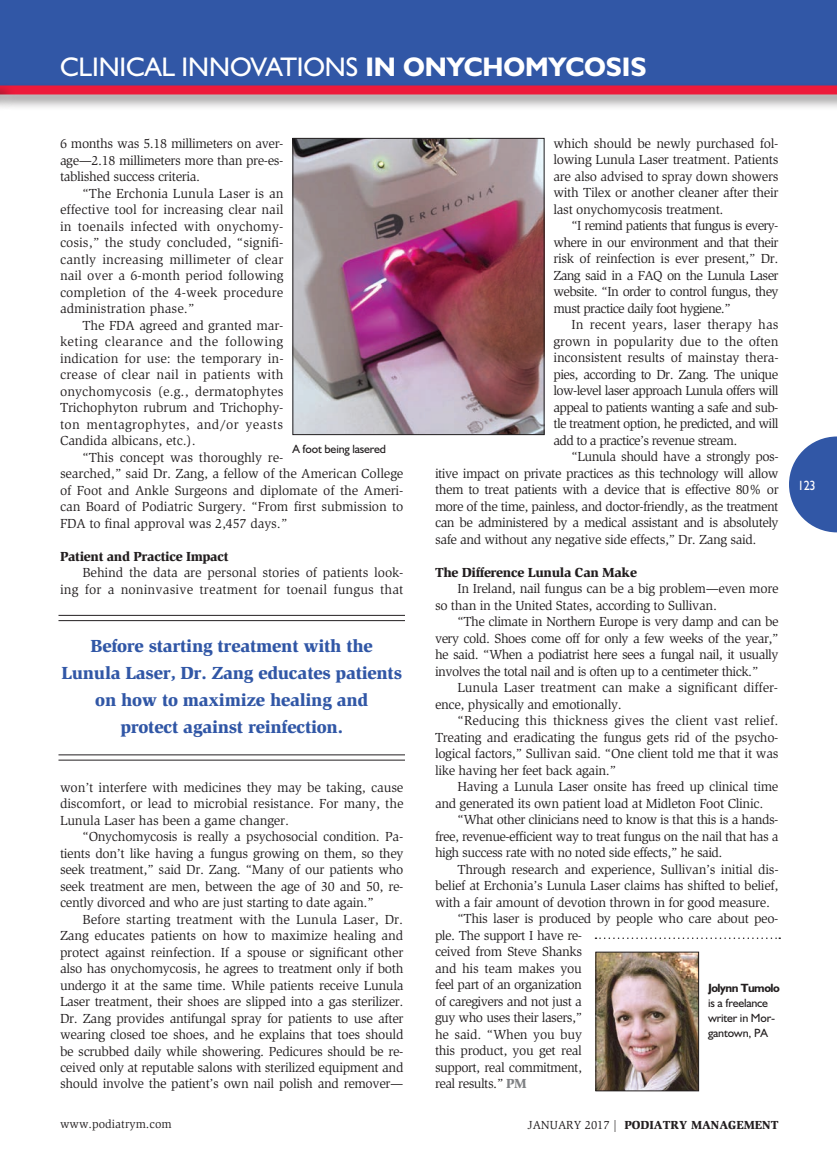
<style>
.page{position:relative;width:837px;height:1161px;background:#fff}
.page>*{position:absolute;margin:0;border:0;box-sizing:border-box;transform-origin:0 0}
.t1{font:27px "Humanist 521 BT";letter-spacing:-.005em;color:#fff}
.t2{font:900 18px/27px "Slimbach";letter-spacing:-.015em;color:#3157a6;text-align:center}
.t3{font:13.5px/16.5px "Slimbach";letter-spacing:-.025em;color:#231f20;text-align:justify}
.t4{font:13.5px/16.5px "Slimbach";letter-spacing:.01em;color:#231f20;text-align:right}
.t5{font:900 13.5px "Slimbach";letter-spacing:-.025em;color:#231f20}
.t6{font:13.5px "Humanist 521 BT";color:#fff;scale:.9 1}
.t7{font:12px/15px "Humanist 521 BT";letter-spacing:-.015em;color:#231f20}
.t8{font:900 12px "Slimbach";color:#231f20}
.t9{font:12px "Slimbach";color:#231f20}
.t10{font:700 12px "Humanist 521 BT";letter-spacing:-.04em;color:#231f20}
.s1{font-weight:700}
.s2{font-weight:900;color:#808285}
.s3{font-weight:400}
</style>
<div class="page">
<svg style="left:789px;top:436px;width:48px;height:96px"></svg>
<div style="left:0;top:0;width:837px;height:88px;background:#3157a6"></div>
<div style="left:0;top:82px;width:837px;height:29px;background:#231f20;opacity:.5"></div>
<div style="left:0;top:86px;width:837px;height:8px;background:#ed1a3a"></div>
<svg style="left:596px;top:938px;width:184px;height:1px"></svg>
<img style="left:598px;top:954px;width:99px;height:135px">
<div style="left:596px;top:952px;width:103px;height:139px;border:1px solid #231f20"></div>
<div style="left:0;top:82px;width:16px;height:29px;background:#231f20;opacity:.5"></div>
<img style="left:294px;top:140px;width:249px;height:293px">
<div style="left:292px;top:138px;width:253px;height:297px;border:1px solid #231f20"></div>
<hr style="left:58px;top:615px;width:347px;height:1px;background:#231f20">
<hr style="left:58px;top:620px;width:347px;height:1px;background:#231f20">
<hr style="left:58px;top:754px;width:347px;height:1px;background:#231f20">
<hr style="left:58px;top:760px;width:347px;height:1px;background:#231f20">
<h1 class="t1" style="left:60px;top:50px;width:588px">CLINICAL INNOVATIONS <span class="s1">IN ONYCHOMYCOSIS</span></h1>
<p class="t3" style="left:60px;top:135px;width:225px">6 months was 5.18 millimeters on aver&shy;age—2.18 millimeters more than pre-es&shy;tablished success criteria.</p>
<p class="t3" style="left:60px;top:185px;width:225px;text-indent:23px">“The Erchonia Lunula Laser is an effective tool for increasing clear nail in toenails infected with onychomy&shy;cosis,” the study concluded, “signifi&shy;cantly increasing millimeter of clear nail over a 6-month period following completion of the 4-week procedure administration phase.”</p>
<p class="t3" style="left:60px;top:317px;width:225px;text-indent:23px">The FDA agreed and granted mar&shy;keting clearance and the following indication for use: the temporary in&shy;crease of clear nail in patients with onychomycosis (e.g., dermatophytes Trichophyton rubrum and Trichophy&shy;ton mentagrophytes, and/or yeasts Candida albicans, etc.).</p>
<p class="t3" style="left:60px;top:449px;width:345px;text-align:left;text-indent:23px">“This concept was thoroughly re-<br>searched,” said Dr. Zang, a fellow of the American College of Foot and Ankle Surgeons and diplomate of the Ameri&shy;can Board of Podiatric Surgery. “From first submission to FDA to final approval was 2,457 days.”</p>
<p class="t5" style="left:60px;top:548px;width:170px">Patient and Practice Impact</p>
<p class="t4" style="left:60px;top:564px;width:345px">Behind the data are personal stories of patients look-<br>ing for a noninvasive treatment for toenail fungus that</p>
<p class="t7" style="left:292px;top:441px;width:95px">A foot being lasered</p>
<h2 class="t2" style="left:61px;top:632px;width:342px">Before starting treatment with the Lunula Laser, Dr. Zang educates patients on how to maximize healing and<br>protect against reinfection.</h2>
<p class="t3" style="left:60px;top:779px;width:345px">won’t interfere with medicines they may be taking, cause discomfort, or lead to microbial resistance. For many, the Lunula Laser has been a game changer.</p>
<p class="t3" style="left:60px;top:828px;width:345px;text-indent:23px">“Onychomycosis is really a psychosocial condition. Pa&shy;tients don’t like having a fungus growing on them, so they seek treatment,” said Dr. Zang. “Many of our patients who seek treatment are men, between the age of 30 and 50, re&shy;cently divorced and who are just starting to date again.”</p>
<p class="t3" style="left:60px;top:911px;width:345px;text-indent:23px">Before starting treatment with the Lunula Laser, Dr.<br>Zang educates patients on how to maximize healing and protect against reinfection. If a spouse or significant other also has onychomycosis, he agrees to treatment only if both undergo it at the same time. While patients receive Lunula Laser treatment, their shoes are slipped into a gas sterilizer.<br>Dr. Zang provides antifungal spray for patients to use after wearing closed toe shoes, and he explains that toes should be scrubbed daily while showering. Pedicures should be re&shy;ceived only at reputable salons with sterilized equipment and should involve the patient’s own nail polish and remover—</p>
<p class="t3" style="left:554px;top:135px;width:226px">which should be newly purchased fol&shy;lowing Lunula Laser treatment. Patients are also advised to spray down showers with Tilex or another cleaner after their last onychomycosis treatment.</p>
<p class="t3" style="left:554px;top:218px;width:227px;text-indent:18px">“I remind patients that fungus is every&shy;where in our environment and that their risk of reinfection is ever present,” Dr.<br>Zang said in a FAQ on the Lunula Laser website. “In order to control fungus, they must practice daily foot hygiene.”</p>
<p class="t3" style="left:554px;top:317px;width:227px;text-indent:18px">In recent years, laser therapy has grown in popularity due to the often inconsistent results of mainstay thera&shy;pies, according to Dr. Zang. The unique low-level laser approach Lunula offers will appeal to patients wanting a safe and sub&shy;tle treatment option, he predicted, and will add to a practice’s revenue stream.</p>
<p class="t3" style="left:435px;top:449px;width:345px;text-indent:136px">“Lunula should have a strongly pos&shy;itive impact on private practices as this technology will allow them to treat patients with a device that is effective 80% or more of the time, painless, and doctor-friendly, as the treatment can be administered by a medical assistant and is absolutely safe and without any negative side effects,” Dr. Zang said.</p>
<p class="t5" style="left:435px;top:564px;width:204px">The Difference Lunula Can Make</p>
<p class="t3" style="left:435px;top:581px;width:345px;text-indent:23px">In Ireland, nail fungus can be a big problem—even more so than in the United States, according to Sullivan.</p>
<p class="t3" style="left:435px;top:614px;width:345px;text-indent:23px">“The climate in Northern Europe is very damp and can be very cold. Shoes come off for only a few weeks of the year,” he said. “When a podiatrist here sees a fungal nail, it usually involves the total nail and is often up to a centimeter thick.”</p>
<p class="t3" style="left:435px;top:680px;width:345px;text-indent:23px">Lunula Laser treatment can make a significant differ&shy;ence, physically and emotionally.</p>
<p class="t3" style="left:435px;top:713px;width:345px;text-indent:23px">“Reducing this thickness gives the client vast relief.<br>Treating and eradicating the fungus gets rid of the psycho&shy;logical factors,” Sullivan said. “One client told me that it was like having her feet back again.”</p>
<p class="t3" style="left:435px;top:779px;width:345px;text-indent:23px">Having a Lunula Laser onsite has freed up clinical time and generated its own patient load at Midleton Foot Clinic.</p>
<p class="t3" style="left:435px;top:812px;width:345px;text-indent:23px">“What other clinicians need to know is that this is a hands&shy;free, revenue-efficient way to treat fungus on the nail that has a high success rate with no noted side effects,” he said.</p>
<p class="t3" style="left:458px;top:861px;width:323px">Through research and experience, Sullivan’s initial dis-</p>
<p class="t3" style="left:435px;top:878px;width:345px">belief at Erchonia’s Lunula Laser claims has shifted to belief,</p>
<p class="t3" style="left:435px;top:894px;width:337px">with a fair amount of devotion thrown in for good measure.</p>
<p class="t3" style="left:458px;top:911px;width:323px">“This laser is produced by people who care about peo-</p>
<p class="t3" style="left:435px;top:927px;width:148px">ple. The support I have re-</p>
<p class="t3" style="left:435px;top:944px;width:149px">ceived from Steve Shanks</p>
<p class="t3" style="left:435px;top:960px;width:149px">and his team makes you</p>
<p class="t3" style="left:435px;top:977px;width:149px">feel part of an organization</p>
<p class="t3" style="left:435px;top:993px;width:148px">of caregivers and not just a</p>
<p class="t3" style="left:435px;top:1010px;width:148px">guy who uses their lasers,”</p>
<p class="t3" style="left:435px;top:1026px;width:149px">he said. “When you buy</p>
<p class="t3" style="left:435px;top:1043px;width:148px">this product, you get real</p>
<p class="t3" style="left:435px;top:1059px;width:149px">support, real commitment,</p>
<p class="t3" style="left:435px;top:1076px;width:93px">real results.” <span class="s2">PM</span></p>
<p class="t10" style="left:708px;top:981px;width:73px">JOLYNN TUMOLO</p>
<p class="t7" style="left:708px;top:996px;width:69px">is a freelance writer in Mor&shy;gantown, PA</p>
<p class="t9" style="left:60px;top:1117px;width:113px">www.podiatrym.com</p>
<p class="t8" style="left:528px;top:1117px;width:252px"><span class="s3">JANUARY 2017 |</span> PODIATRY MANAGEMENT</p>
<p class="t6" style="left:798px;top:477px;width:21px">123</p>
</div>
